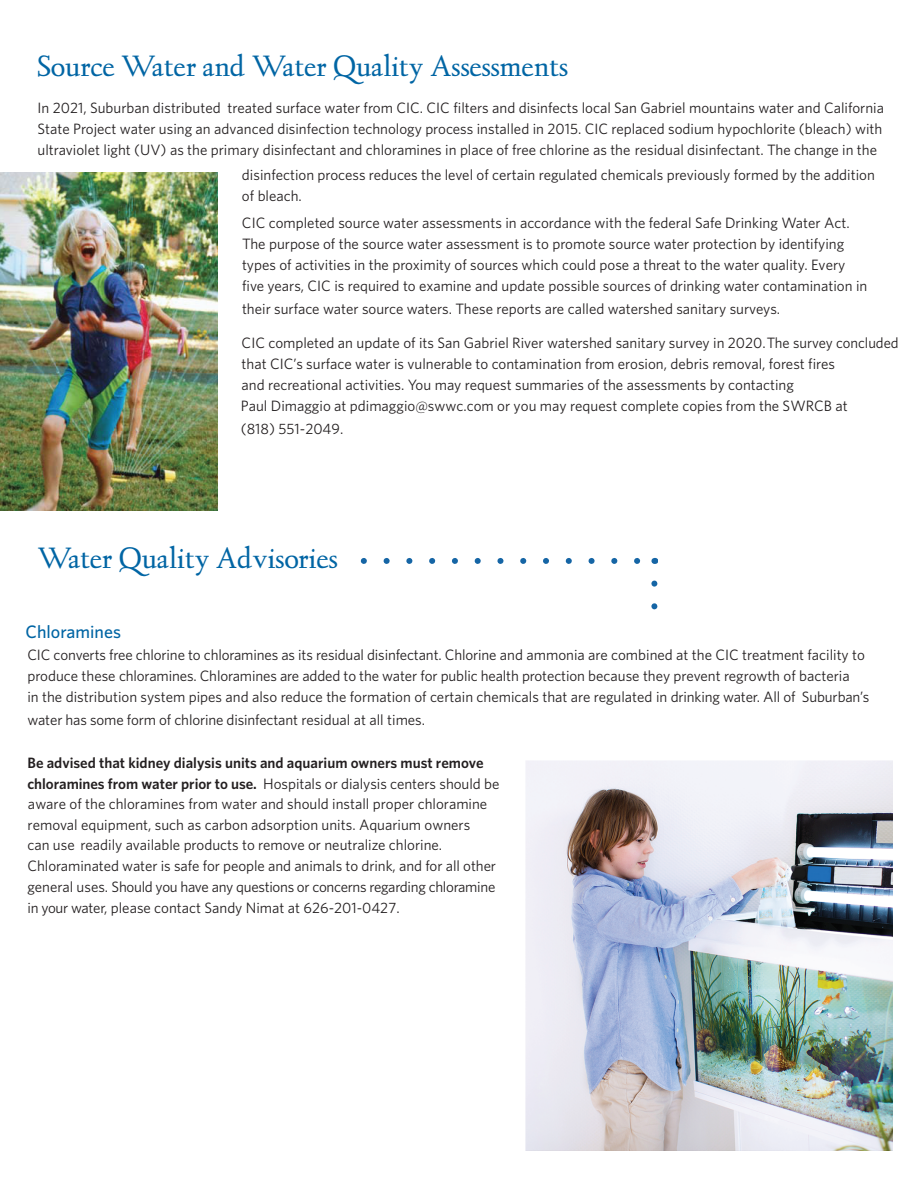
<style>
.page{position:relative;width:918px;height:1188px;background:#fff}
.page>*{position:absolute;margin:0;border:0;box-sizing:border-box;transform-origin:0 0}
.t1{font:31.5px "Kaatskill H";color:#0065a4}
.t2{font:500 18px "Whitney";color:#0065a4}
.t3{font:15px/21px "Whitney";color:#231f20}
.t4{font:600 15px/21px "Whitney";color:#231f20}
.s1{font-weight:400}
</style>
<div class="page">
<svg style="left:360px;top:558px;width:281px;height:6px"></svg>
<svg style="left:651px;top:584px;width:6px;height:26px"></svg>
<img style="left:0;top:172px;width:218px;height:338px">
<img style="left:525px;top:760px;width:368px;height:390px">
<h1 class="t1" style="left:38px;top:48px;width:532px">Source Water and Water Quality Assessments</h1>
<p class="t3" style="left:38px;top:97px;width:848px;text-align:justify">In 2021, Suburban distributed treated surface water from CIC. CIC filters and disinfects local San Gabriel mountains water and California State Project water using an advanced disinfection technology process installed in 2015. CIC replaced sodium hypochlorite (bleach) with ultraviolet light (UV) as the primary disinfectant and chloramines in place of free chlorine as the residual disinfectant. The change in the</p>
<p class="t3" style="left:242px;top:164px;width:634px">disinfection process reduces the level of certain regulated chemicals previously formed by the addition of bleach.</p>
<p class="t3" style="left:242px;top:212px;width:627px">CIC completed source water assessments in accordance with the federal Safe Drinking Water Act.<br>The purpose of the source water assessment is to promote source water protection by identifying types of activities in the proximity of sources which could pose a threat to the water quality. Every five years, CIC is required to examine and update possible sources of drinking water contamination in</p>
<p class="t3" style="left:242px;top:298px;width:540px">their surface water source waters. These reports are called watershed sanitary surveys.</p>
<p class="t3" style="left:242px;top:332px;width:659px">CIC completed an update of its San Gabriel River watershed sanitary survey in 2020. The survey concluded that CIC’s surface water is vulnerable to contamination from erosion, debris removal, forest fires<br>and recreational activities. You may request summaries of the assessments by contacting</p>
<p class="t3" style="left:241px;top:395px;width:609px;line-height:22.5px">Paul Dimaggio at pdimaggio@swwc.com or you may request complete copies from the SWRCB at (818) 551-2049.</p>
<h1 class="t1" style="left:38px;top:540px;width:302px">Water Quality Advisories</h1>
<p class="t2" style="left:26px;top:621px;width:97px">Chloramines</p>
<p class="t3" style="left:27px;top:644px;width:844px">CIC converts free chlorine to chloramines as its residual disinfectant. Chlorine and ammonia are combined at the CIC treatment facility to produce these chloramines. Chloramines are added to the water for public health protection because they prevent regrowth of bacteria<br>in the distribution system pipes and also reduce the formation of certain chemicals that are regulated in drinking water. All of Suburban’s</p>
<p class="t3" style="left:28px;top:709px;width:399px">water has some form of chlorine disinfectant residual at all times.</p>
<p class="t4" style="left:27px;top:752px;width:474px">Be advised that kidney dialysis units and aquarium owners must remove chloramines from water prior to use. <span class="s1">Hospitals or dialysis centers should be</span></p>
<p class="t3" style="left:27px;top:814px;width:470px">removal equipment, such as carbon adsorption units. Aquarium owners can use readily available products to remove or neutralize chlorine.<br>Chloraminated water is safe for people and animals to drink, and for all other general uses. Should you have any questions or concerns regarding chloramine in your water, please contact Sandy Nimat at 626-201-0427.</p>
<p class="t3" style="left:28px;top:792px;width:461px">aware of the chloramines from water and should install proper chloramine</p>
</div>
